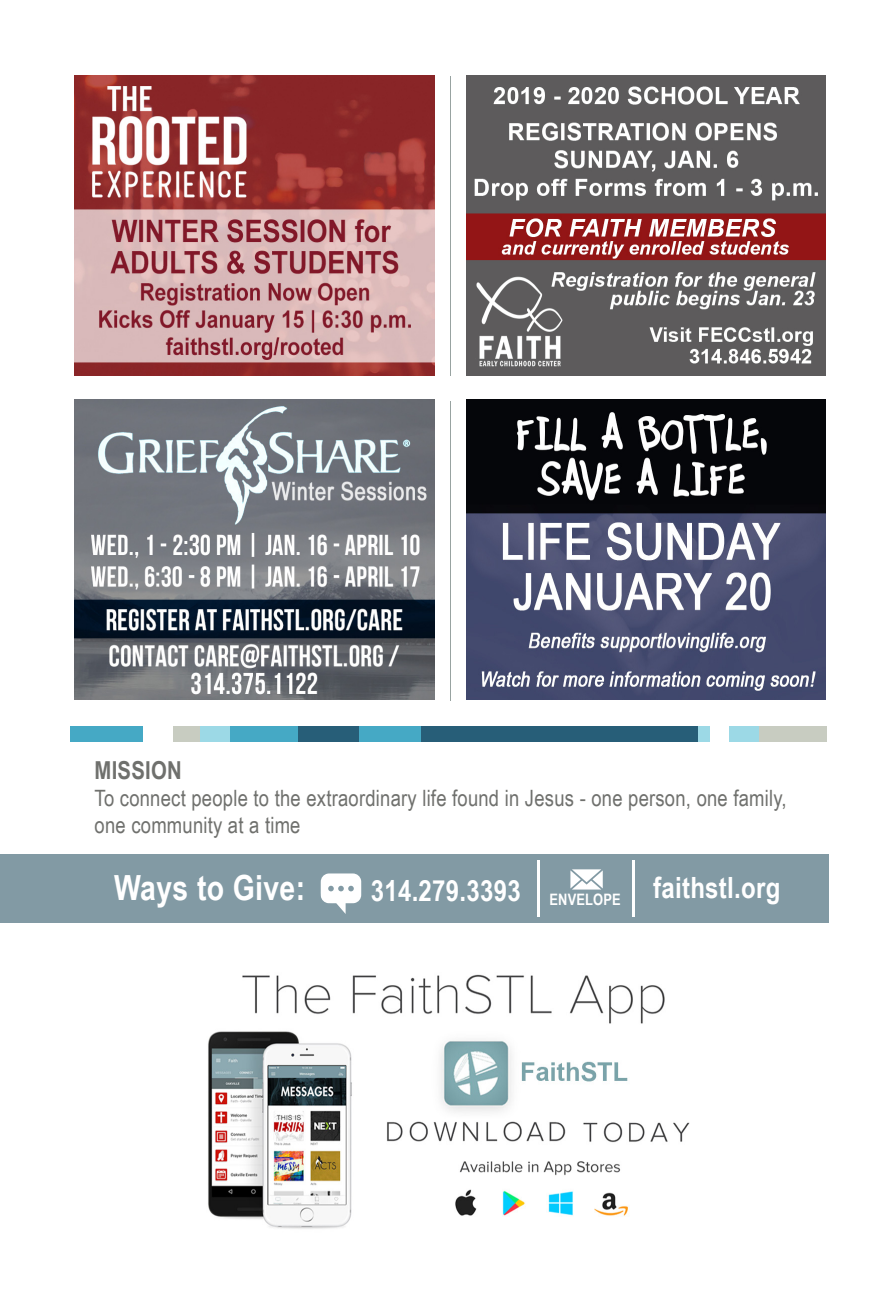
<style>
.page{position:relative;width:891px;height:1296px;background:#fff}
.page>*{position:absolute;margin:0;border:0;box-sizing:border-box;transform-origin:0 0}
.t1{font:700 34.65px "Arial Narrow";letter-spacing:.01em;color:#fff}
.t2{font:700 29.25px "Arial Narrow";letter-spacing:.01em;color:#fff}
.t3{font:700 24.75px "Arial Narrow";letter-spacing:.01em;color:#6f706d}
.t4{font:22.5px/27px "Arial Narrow";letter-spacing:.01em;color:#6f706d}
.t5{font:700 15.75px "Arial Narrow";letter-spacing:.01em;color:#fff}
</style>
<div class="page">
<div style="left:70px;top:726px;width:73px;height:15px;background:#45a9c5"></div>
<div style="left:173px;top:726px;width:27px;height:15px;background:#c8ccc1"></div>
<div style="left:212px;top:726px;width:86px;height:15px;background:#45a9c5"></div>
<div style="left:398px;top:726px;width:300px;height:15px;background:#275e78"></div>
<div style="left:751px;top:726px;width:76px;height:15px;background:#c8ccc1"></div>
<div style="left:200px;top:726px;width:30px;height:15px;background:#9cd9e6"></div>
<div style="left:698px;top:726px;width:12px;height:15px;background:#9cd9e6"></div>
<div style="left:730px;top:726px;width:29px;height:15px;background:#9cd9e6"></div>
<div style="left:298px;top:726px;width:62px;height:15px;background:#275e78"></div>
<div style="left:360px;top:726px;width:61px;height:15px;background:#45a9c5"></div>
<hr style="left:450px;top:401px;width:1px;height:299px;background:#98a3a1">
<hr style="left:450px;top:76px;width:1px;height:299px;background:#98a3a1">
<img style="left:466px;top:400px;width:360px;height:299px">
<img style="left:75px;top:76px;width:359px;height:299px">
<div style="left:0;top:855px;width:828px;height:68px;background:#829aa4"></div>
<svg style="left:321px;top:873px;width:40px;height:41px"></svg>
<svg style="left:570px;top:869px;width:33px;height:21px"></svg>
<svg style="left:537px;top:860px;width:3px;height:57px"></svg>
<svg style="left:632px;top:860px;width:3px;height:57px"></svg>
<img style="left:208px;top:974px;width:482px;height:255px">
<img style="left:75px;top:400px;width:359px;height:299px">
<img style="left:466px;top:76px;width:360px;height:300px">
<p class="t3" style="left:95px;top:751px;width:89px">MISSION</p>
<p class="t4" style="left:95px;top:784px;width:694px">To connect people to the extraordinary life found in Jesus - one person, one family, one community at a time</p>
<h1 class="t1" style="left:114px;top:862px;width:193px">Ways to Give:</h1>
<h2 class="t2" style="left:371px;top:868px;width:151px">314.279.3393</h2>
<h2 class="t2" style="left:653px;top:866px;width:129px">faithstl.org</h2>
<p class="t5" style="left:549px;top:888px;width:73px">ENVELOPE</p>
</div>
